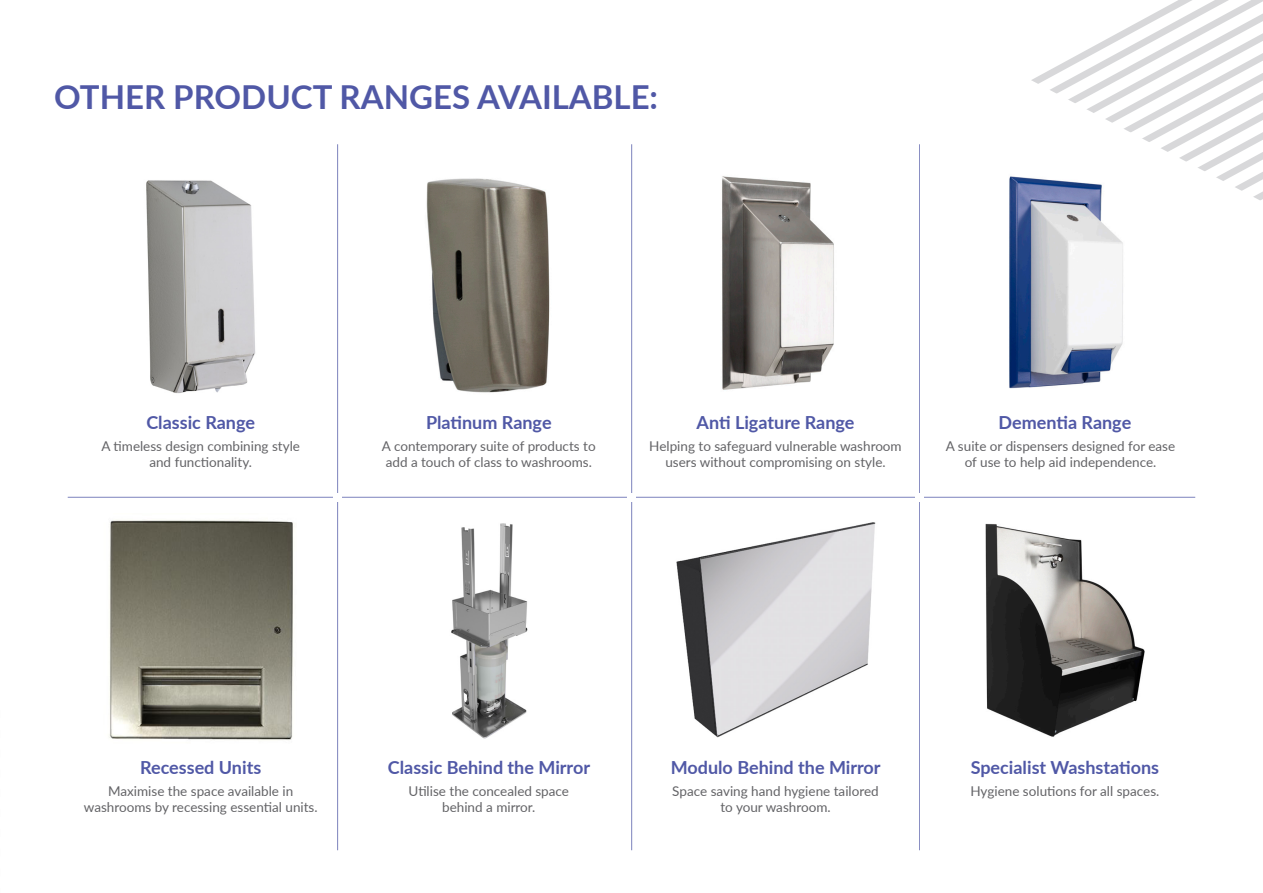
<style>
.page{position:relative;width:1263px;height:893px;background:#fff}
.page>*{position:absolute;margin:0;border:0;box-sizing:border-box;transform-origin:0 0}
.t1{font:700 33px "Lato";color:#5058a6}
.t2{font:700 18px "Lato";color:#5058a6}
.t3{font:13.5px/16.2px "Lato";color:#636366;text-align:center}
</style>
<div class="page">
<hr style="left:337px;top:144px;width:1px;height:706px;background:#5058a6">
<img style="left:146px;top:180px;width:110px;height:214px">
<img style="left:722px;top:176px;width:112px;height:214px">
<img style="left:1009px;top:223px;width:114px;height:166px">
<img style="left:985px;top:523px;width:159px;height:214px">
<img style="left:426px;top:178px;width:124px;height:215px">
<hr style="left:631px;top:144px;width:1px;height:706px;background:#5058a6">
<hr style="left:919px;top:144px;width:1px;height:706px;background:#5058a6">
<hr style="left:68px;top:497px;width:1127px;height:1px;background:#5058a6">
<div style="left:333px;top:493px;width:9px;height:8px;background:#fff"></div>
<div style="left:628px;top:493px;width:8px;height:8px;background:#fff"></div>
<div style="left:915px;top:493px;width:9px;height:8px;background:#fff"></div>
<img style="left:109px;top:520px;width:184px;height:220px">
<img style="left:676px;top:522px;width:200px;height:216px">
<img style="left:451px;top:523px;width:77px;height:216px">
<svg style="left:1009px;top:0;width:254px;height:223px"></svg>
<p class="t1" style="left:54px;top:72px;width:606px">OTHER PRODUCT RANGES AVAILABLE:</p>
<p class="t2" style="left:146px;top:410px;width:110px">Classic Range</p>
<p class="t2" style="left:426px;top:410px;width:127px">Platinum Range</p>
<p class="t2" style="left:697px;top:410px;width:159px">Anti Ligature Range</p>
<p class="t2" style="left:998px;top:410px;width:134px">Dementia Range</p>
<p class="t3" style="left:101px;top:437px;width:200px">A timeless design combining style and functionality.</p>
<p class="t3" style="left:382px;top:437px;width:215px;text-align:left">A contemporary suite of products to add a touch of class to washrooms.</p>
<p class="t3" style="left:649px;top:437px;width:254px">Helping to safeguard vulnerable washroom users without compromising on style.</p>
<p class="t3" style="left:946px;top:437px;width:231px">A suite or dispensers designed for ease of use to help aid independence.</p>
<p class="t2" style="left:140px;top:754px;width:123px">Recessed Units</p>
<p class="t2" style="left:388px;top:754px;width:204px">Classic Behind the Mirror</p>
<p class="t2" style="left:671px;top:754px;width:211px">Modulo Behind the Mirror</p>
<p class="t2" style="left:971px;top:754px;width:190px">Specialist Washstations</p>
<p class="t3" style="left:84px;top:782px;width:235px">Maximise the space available in washrooms by recessing essential units.</p>
<p class="t3" style="left:409px;top:782px;width:162px">Utilise the concealed space behind a mirror.</p>
<p class="t3" style="left:672px;top:782px;width:208px">Space saving hand hygiene tailored to your washroom.</p>
<p class="t3" style="left:970px;top:782px;width:190px">Hygiene solutions for all spaces.</p>
</div>
